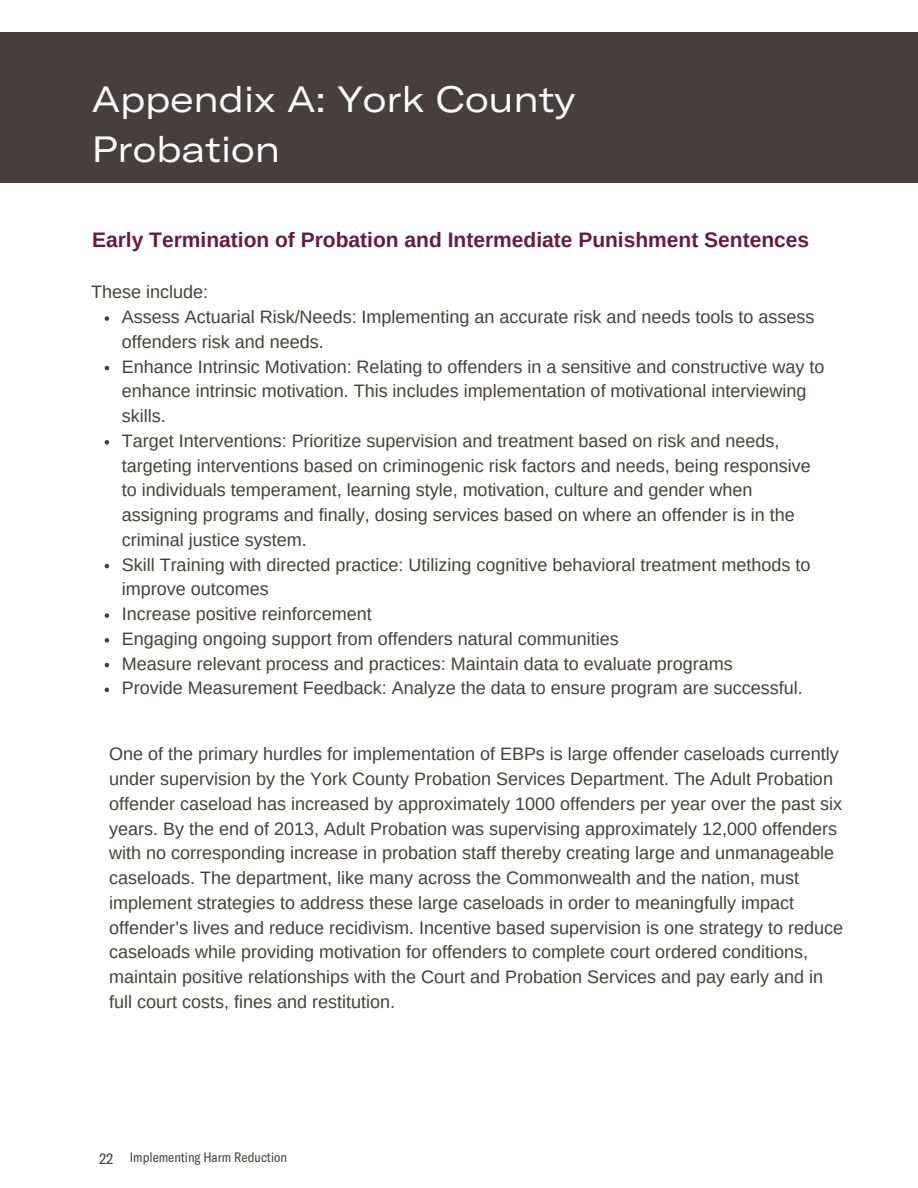
<style>
.page{position:relative;width:918px;height:1188px;background:#fff}
.page>*{position:absolute;margin:0;border:0;box-sizing:border-box;transform-origin:0 0}
.t1{font:expanded 36px/49.5px "GT America";color:#fff}
.t2{font:700 21px "Arimo";color:#681b40}
.t3{font:18px/24.8px "Arimo";color:#463f3d}
.t4{font:condensed 13.5px "GT America";color:#463f3d}
.s1{font-size:15px}
</style>
<div class="page">
<div style="left:0;top:32px;width:918px;height:151px;background:#463f3d"></div>
<svg style="left:105px;top:316px;width:4px;height:5px"></svg>
<svg style="left:105px;top:366px;width:4px;height:4px"></svg>
<svg style="left:105px;top:440px;width:4px;height:5px"></svg>
<svg style="left:105px;top:564px;width:4px;height:4px"></svg>
<svg style="left:105px;top:613px;width:4px;height:5px"></svg>
<svg style="left:105px;top:638px;width:4px;height:5px"></svg>
<svg style="left:105px;top:663px;width:4px;height:4px"></svg>
<svg style="left:105px;top:688px;width:4px;height:4px"></svg>
<h1 class="t1" style="left:92px;top:73px;width:485px">Appendix A: York County<br>Probation</h1>
<p class="t2" style="left:92px;top:228px;width:719px">Early Termination of Probation and Intermediate Punishment Sentences</p>
<p class="t3" style="left:122px;top:280px;width:704px;text-indent:-31px">These include:<br>Assess Actuarial Risk/Needs: Implementing an accurate risk and needs tools to assess offenders risk and needs.<br>Enhance Intrinsic Motivation: Relating to offenders in a sensitive and constructive way to enhance intrinsic motivation. This includes implementation of motivational interviewing skills.<br>Target Interventions: Prioritize supervision and treatment based on risk and needs, targeting interventions based on criminogenic risk factors and needs, being responsive to individuals temperament, learning style, motivation, culture and gender when assigning programs and finally, dosing services based on where an offender is in the criminal justice system.<br>Skill Training with directed practice: Utilizing cognitive behavioral treatment methods to improve outcomes<br>Increase positive reinforcement<br>Engaging ongoing support from offenders natural communities<br>Measure relevant process and practices: Maintain data to evaluate programs<br>Provide Measurement Feedback: Analyze the data to ensure program are successful.</p>
<p class="t3" style="left:109px;top:742px;width:735px">One of the primary hurdles for implementation of EBPs is large offender caseloads currently under supervision by the York County Probation Services Department. The Adult Probation offender caseload has increased by approximately 1000 offenders per year over the past six years. By the end of 2013, Adult Probation was supervising approximately 12,000 offenders with no corresponding increase in probation staff thereby creating large and unmanageable caseloads. The department, like many across the Commonwealth and the nation, must implement strategies to address these large caseloads in order to meaningfully impact offender’s lives and reduce recidivism. Incentive based supervision is one strategy to reduce caseloads while providing motivation for offenders to complete court ordered conditions, maintain positive relationships with the Court and Probation Services and pay early and in full court costs, fines and restitution.</p>
<p class="t4" style="left:99px;top:1149px;width:189px"><span class="s1">22</span> Implementing Harm Reduction</p>
</div>
